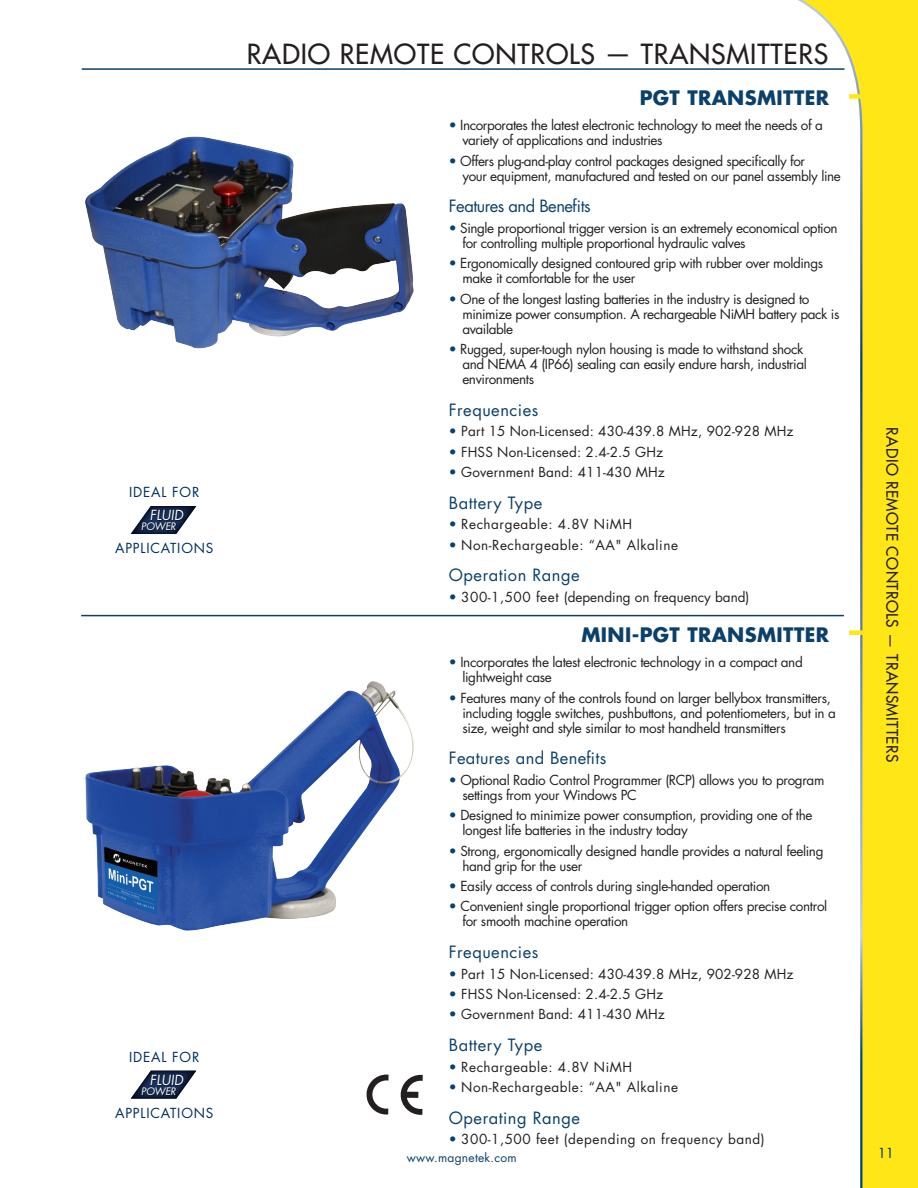
<style>
.page{position:relative;width:918px;height:1188px;background:#fff}
.page>*{position:absolute;margin:0;border:0;box-sizing:border-box;transform-origin:0 0}
.t1{font:500 27px "Futura Std";letter-spacing:.03em;color:#231f20}
.t2{font:700 19.35px "Futura Std";letter-spacing:.02em;color:#0b406a}
.t3{font:16.5px "Futura Std";letter-spacing:.03em;color:#0b406a}
.t4{font:16.5px "Futura Std";letter-spacing:-.03em;color:#0b406a}
.t5{font:500 15.6px "Futura Std";letter-spacing:.03em;color:#231f20}
.t6{font:13.5px/15px "Futura Std";letter-spacing:-.025em;color:#231f20}
.t7{font:13.5px "Futura Std";letter-spacing:.01em;color:#231f20}
.t8{font:13.5px "Futura Std";letter-spacing:.04em;color:#231f20}
.t9{font:13.5px "Futura Std";color:#231f20}
.t10{font:13.5px "Futura Std";letter-spacing:.06em;color:#002e5e}
.t11{font:13.5px "Futura Std";color:#fff}
.t12{font:500 13.5px "Futura Std";color:#0b406a}
.t13{font:12px "Futura Std";letter-spacing:.02em;color:#0b406a}
.t14{font:10.05px "Futura Std";color:#fff}
.s1{color:#0b406a}
.s2{font-weight:400}
</style>
<div class="page">
<svg style="left:775px;top:0;width:143px;height:1188px"></svg>
<hr style="left:82px;top:68px;width:762px;height:2px;background:#0b406a">
<div style="left:849px;top:630px;width:69px;height:5px;background:#ffe616"></div>
<div style="left:849px;top:94px;width:69px;height:5px;background:#ffe616"></div>
<hr style="left:81px;top:615px;width:763px;height:1px;background:#0b406a">
<svg style="left:366px;top:1074px;width:23px;height:41px"></svg>
<svg style="left:401px;top:1075px;width:22px;height:40px"></svg>
<img style="left:85px;top:136px;width:329px;height:213px">
<svg style="left:149px;top:506px;width:47px;height:3px"></svg>
<img style="left:130px;top:508px;width:64px;height:26px">
<svg style="left:150px;top:1071px;width:46px;height:3px"></svg>
<img style="left:130px;top:1072px;width:64px;height:27px">
<img style="left:85px;top:681px;width:329px;height:250px">
<p class="t10" style="left:129px;top:484px;width:72px">IDEAL FOR</p>
<p class="t11" style="left:150px;top:507px;width:37px">FLUID</p>
<p class="t14" style="left:141px;top:520px;width:38px">POWER</p>
<p class="t10" style="left:115px;top:540px;width:100px">APPLICATIONS</p>
<p class="t10" style="left:129px;top:1048px;width:72px">IDEAL FOR</p>
<p class="t11" style="left:150px;top:1071px;width:37px">FLUID</p>
<p class="t14" style="left:141px;top:1085px;width:38px">POWER</p>
<p class="t10" style="left:115px;top:1104px;width:100px">APPLICATIONS</p>
<p class="t1" style="left:247px;top:37px;width:583px">RADIO REMOTE CONTROLS — TRANSMITTERS</p>
<p class="t2" style="left:640px;top:85px;width:191px">PGT TRANSMITTER</p>
<p class="t6" style="left:462px;top:118px;width:362px;text-indent:-14px"><span class="s1">•</span> Incorporates the latest electronic technology to meet the needs of a variety of applications and industries</p>
<p class="t6" style="left:462px;top:153px;width:380px;text-indent:-14px"><span class="s1">•</span> Offers plug-and-play control packages designed specifically for<br>your equipment, manufactured and tested on our panel assembly line</p>
<p class="t4" style="left:449px;top:196px;width:143px">Features and Benefits</p>
<p class="t6" style="left:462px;top:220px;width:377px;text-indent:-14px"><span class="s1">•</span> Single proportional trigger version is an extremely economical option for controlling multiple proportional hydraulic valves</p>
<p class="t6" style="left:462px;top:256px;width:362px;text-indent:-14px"><span class="s1">•</span> Ergonomically designed contoured grip with rubber over moldings make it comfortable for the user</p>
<p class="t6" style="left:462px;top:291px;width:379px;text-indent:-14px"><span class="s1">•</span> One of the longest lasting batteries in the industry is designed to minimize power consumption. A rechargeable NiMH battery pack is available</p>
<p class="t6" style="left:462px;top:342px;width:346px;text-indent:-14px"><span class="s1">•</span> Rugged, super-tough nylon housing is made to withstand shock and NEMA 4 (IP66) sealing can easily endure harsh, industrial environments</p>
<p class="t3" style="left:449px;top:399px;width:91px">Frequencies</p>
<p class="t7" style="left:449px;top:423px;width:346px"><span class="s1">•</span> Part 15 Non-Licensed: 430-439.8 MHz, 902-928 MHz</p>
<p class="t7" style="left:449px;top:443px;width:216px"><span class="s1">•</span> FHSS Non-Licensed: 2.4-2.5 GHz</p>
<p class="t7" style="left:449px;top:463px;width:217px"><span class="s1">•</span> Government Band: 411-430 MHz</p>
<p class="t3" style="left:449px;top:492px;width:95px">Battery Type</p>
<p class="t8" style="left:449px;top:516px;width:185px"><span class="s1">•</span> Rechargeable: 4.8V NiMH</p>
<p class="t8" style="left:449px;top:536px;width:231px"><span class="s1">•</span> Non-Rechargeable: “AA" Alkaline</p>
<p class="t3" style="left:449px;top:565px;width:132px">Operation Range</p>
<p class="t9" style="left:449px;top:588px;width:302px"><span class="s1">•</span> 300-1,500 feet (depending on frequency band)</p>
<p class="t5" style="left:902px;top:427px;width:336px;rotate:90deg">RADIO REMOTE CONTROLS <span class="s2">—</span> TRANSMITTERS</p>
<p class="t2" style="left:581px;top:622px;width:249px">MINI-PGT TRANSMITTER</p>
<p class="t6" style="left:462px;top:655px;width:342px;text-indent:-14px"><span class="s1">•</span> Incorporates the latest electronic technology in a compact and lightweight case</p>
<p class="t6" style="left:462px;top:690px;width:375px;text-indent:-14px"><span class="s1">•</span> Features many of the controls found on larger bellybox transmitters, including toggle switches, pushbuttons, and potentiometers, but in a size, weight and style similar to most handheld transmitters</p>
<p class="t3" style="left:449px;top:748px;width:159px">Features and Benefits</p>
<p class="t6" style="left:462px;top:772px;width:364px;text-indent:-14px"><span class="s1">•</span> Optional Radio Control Programmer (RCP) allows you to program settings from your Windows PC</p>
<p class="t6" style="left:462px;top:808px;width:352px;text-indent:-14px"><span class="s1">•</span> Designed to minimize power consumption, providing one of the longest life batteries in the industry today</p>
<p class="t6" style="left:462px;top:843px;width:363px;text-indent:-14px"><span class="s1">•</span> Strong, ergonomically designed handle provides a natural feeling hand grip for the user</p>
<p class="t6" style="left:449px;top:879px;width:323px"><span class="s1">•</span> Easily access of controls during single-handed operation</p>
<p class="t6" style="left:462px;top:899px;width:367px;text-indent:-14px"><span class="s1">•</span> Convenient single proportional trigger option offers precise control for smooth machine operation</p>
<p class="t3" style="left:449px;top:942px;width:91px">Frequencies</p>
<p class="t7" style="left:449px;top:965px;width:346px"><span class="s1">•</span> Part 15 Non-Licensed: 430-439.8 MHz, 902-928 MHz</p>
<p class="t7" style="left:449px;top:985px;width:216px"><span class="s1">•</span> FHSS Non-Licensed: 2.4-2.5 GHz</p>
<p class="t7" style="left:449px;top:1006px;width:217px"><span class="s1">•</span> Government Band: 411-430 MHz</p>
<p class="t3" style="left:449px;top:1035px;width:95px">Battery Type</p>
<p class="t8" style="left:449px;top:1058px;width:185px"><span class="s1">•</span> Rechargeable: 4.8V NiMH</p>
<p class="t8" style="left:449px;top:1078px;width:231px"><span class="s1">•</span> Non-Rechargeable: “AA" Alkaline</p>
<p class="t3" style="left:449px;top:1107px;width:133px">Operating Range</p>
<p class="t8" style="left:449px;top:1131px;width:317px"><span class="s1">•</span> 300-1,500 feet (depending on frequency band)</p>
<p class="t13" style="left:407px;top:1150px;width:111px">www.magnetek.com</p>
<p class="t12" style="left:878px;top:1144px;width:18px">11</p>
</div>
